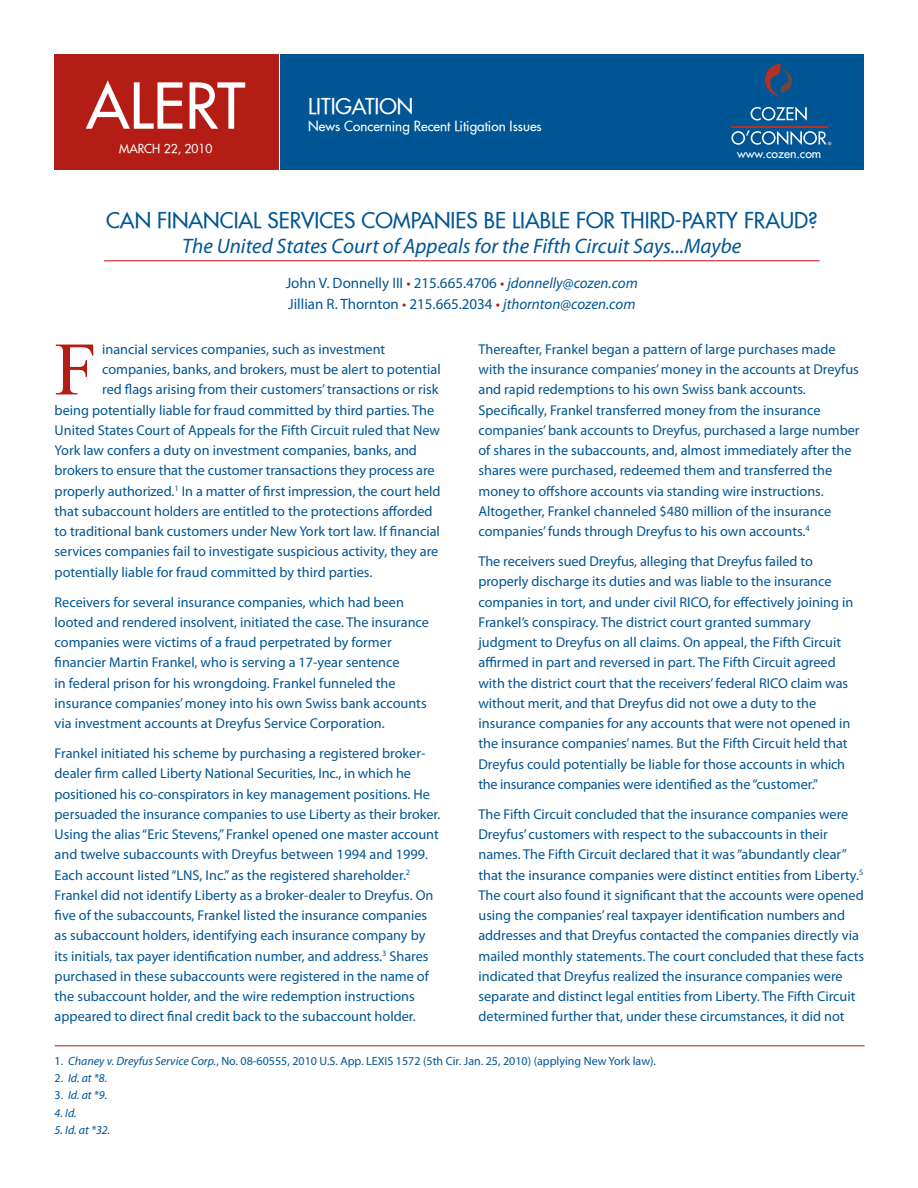
<style>
.page{position:relative;width:918px;height:1188px;background:#fff}
.page>*{position:absolute;margin:0;border:0;box-sizing:border-box;transform-origin:0 0}
.t1{font:75.45px "Times New Roman";color:#b41d15}
.t2{font:61.5px "Futura";color:#fff}
.t3{font:italic 21px "Myriad Pro";color:#005594}
.t4{font:21px "Futura";color:#005594}
.t5{font:21px "Futura";color:#fff}
.t6{font:15px/21px "Myriad Pro";color:#005594}
.t7{font:14.25px/20.2px "Myriad Pro";color:#005594}
.t8{font:13.5px "Futura";color:#fff}
.t9{font:12.15px "Futura";color:#fff}
.t10{font:12px "Myriad Pro";color:#005594}
.t11{font:italic 12px "Myriad Pro";color:#005594}
.t12{font:12px "Futura";color:#fff}
.t13{font:7.65px "Myriad";color:#fff}
.s1{color:#b41d15}
.s2{font-style:italic}
.s3{font-style:normal}
</style>
<div class="page">
<div style="left:281px;top:55px;width:583px;height:115px;background:#005594"></div>
<div style="left:54px;top:55px;width:224px;height:115px;background:#b41d15"></div>
<svg style="left:751px;top:107px;width:56px;height:14px"></svg>
<svg style="left:731px;top:130px;width:96px;height:15px"></svg>
<hr style="left:731px;top:126px;width:96px;height:1px;background:#b23326">
<svg style="left:764px;top:64px;width:28px;height:34px"></svg>
<hr style="left:104px;top:260px;width:716px;height:1px;background:#d1232a">
<hr style="left:55px;top:1045px;width:810px;height:1px;background:#b41d15">
<h2 class="t2" style="left:86px;top:66px;width:73px">ALERT</h2>
<p class="t12" style="left:119px;top:141px;width:27px">MARCH</p>
<p class="t12" style="left:164px;top:141px;width:50px">22, 2010</p>
<h3 class="t5" style="left:308px;top:93px;width:70px">LITI GATION</h3>
<p class="t8" style="left:308px;top:117px;width:235px">News Concerning Recent Litigation Issues</p>
<p class="t13" style="left:828px;top:141px;width:5px">®</p>
<p class="t9" style="left:737px;top:146px;width:86px">www.cozen.com</p>
<h3 class="t4" style="left:106px;top:207px;width:713px">cAn financial services companies be liable for third-party fraud?</h3>
<h3 class="t3" style="left:182px;top:233px;width:561px">The United States Court of Appeals for the Fifth Circuit Says...Maybe</h3>
<p class="t6" style="left:286px;top:272px;width:354px">John V. Donnelly III <span class="s1">•</span> 215.665.4706 <span class="s1">•</span> <span class="s2">jdonnelly@cozen.com<br></span>Jillian R. Thornton <span class="s1">•</span> 215.665.2034 <span class="s1">•</span> <span class="s2">jthornton@cozen.com</span></p>
<h1 class="t1" style="left:55px;top:318px;width:43px">F</h1>
<p class="t7" style="left:102px;top:339px;width:285px">inancial services companies, such as investment</p>
<p class="t7" style="left:102px;top:359px;width:340px">companies, banks, and brokers, must be alert to potential</p>
<p class="t7" style="left:102px;top:379px;width:338px">red flags arising from their customers’ transactions or risk</p>
<p class="t7" style="left:55px;top:400px;width:381px">being potentially liable for fraud committed by third parties. The</p>
<p class="t7" style="left:55px;top:420px;width:387px">United States Court of Appeals for the Fifth Circuit ruled that New</p>
<p class="t7" style="left:55px;top:440px;width:364px">York law confers a duty on investment companies, banks, and</p>
<p class="t7" style="left:55px;top:460px;width:382px">brokers to ensure that the customer transactions they process are</p>
<p class="t7" style="left:55px;top:481px;width:387px">properly authorized.<sup>1</sup> In a matter of first impression, the court held</p>
<p class="t7" style="left:55px;top:501px;width:379px">that subaccount holders are entitled to the protections afforded</p>
<p class="t7" style="left:55px;top:521px;width:387px">to traditional bank customers under New York tort law. If financial</p>
<p class="t7" style="left:55px;top:541px;width:385px">services companies fail to investigate suspicious activity, they are</p>
<p class="t7" style="left:55px;top:562px;width:319px">potentially liable for fraud committed by third parties.</p>
<p class="t7" style="left:55px;top:592px;width:376px">Receivers for several insurance companies, which had been looted and rendered insolvent, initiated the case. The insurance companies were victims of a fraud perpetrated by former financier Martin Frankel, who is serving a 17-year sentence<br>in federal prison for his wrongdoing. Frankel funneled the insurance companies’ money into his own Swiss bank accounts via investment accounts at Dreyfus Service Corporation.</p>
<p class="t7" style="left:55px;top:743px;width:387px">Frankel initiated his scheme by purchasing a registered broker&shy;dealer firm called Liberty National Securities, Inc., in which he positioned his co-conspirators in key management positions. He persuaded the insurance companies to use Liberty as their broker.<br>Using the alias “Eric Stevens,” Frankel opened one master account and twelve subaccounts with Dreyfus between 1994 and 1999.<br>Each account listed “LNS, Inc.” as the registered shareholder.<sup>2<br></sup>Frankel did not identify Liberty as a broker-dealer to Dreyfus. On five of the subaccounts, Frankel listed the insurance companies as subaccount holders, identifying each insurance company by its initials, tax payer identification number, and address.<sup>3</sup> Shares purchased in these subaccounts were registered in the name of the subaccount holder, and the wire redemption instructions appeared to direct final credit back to the subaccount holder.</p>
<p class="t7" style="left:478px;top:339px;width:383px">Thereafter, Frankel began a pattern of large purchases made with the insurance companies’ money in the accounts at Dreyfus and rapid redemptions to his own Swiss bank accounts.<br>Specifically, Frankel transferred money from the insurance companies’ bank accounts to Dreyfus, purchased a large number of shares in the subaccounts, and, almost immediately after the shares were purchased, redeemed them and transferred the money to offshore accounts via standing wire instructions.<br>Altogether, Frankel channeled $480 million of the insurance companies’ funds through Dreyfus to his own accounts.<sup>4</sup></p>
<p class="t7" style="left:478px;top:551px;width:376px">The receivers sued Dreyfus, alleging that Dreyfus failed to properly discharge its duties and was liable to the insurance companies in tort, and under civil RICO, for effectively joining in Frankel’s conspiracy. The district court granted summary judgment to Dreyfus on all claims. On appeal, the Fifth Circuit affirmed in part and reversed in part. The Fifth Circuit agreed with the district court that the receivers’ federal RICO claim was without merit, and that Dreyfus did not owe a duty to the insurance companies for any accounts that were not opened in the insurance companies’ names. But the Fifth Circuit held that Dreyfus could potentially be liable for those accounts in which the insurance companies were identified as the “customer.”</p>
<p class="t7" style="left:478px;top:804px;width:387px">The Fifth Circuit concluded that the insurance companies were Dreyfus’ customers with respect to the subaccounts in their names. The Fifth Circuit declared that it was “abundantly clear” that the insurance companies were distinct entities from Liberty.<sup>5<br></sup>The court also found it significant that the accounts were opened using the companies’ real taxpayer identification numbers and addresses and that Dreyfus contacted the companies directly via mailed monthly statements. The court concluded that these facts indicated that Dreyfus realized the insurance companies were separate and distinct legal entities from Liberty. The Fifth Circuit determined further that, under these circumstances, it did not</p>
<p class="t10" style="left:55px;top:1053px;width:603px">1. <span class="s2">Chaney v. Dreyfus Service Corp.</span>, No. 08-60555, 2010 U.S. App. LEXIS 1572 (5th Cir. Jan. 25, 2010) (applying New York law).</p>
<p class="t11" style="left:55px;top:1071px;width:54px"><span class="s3">2.</span> Id. at *8.</p>
<p class="t11" style="left:55px;top:1088px;width:54px"><span class="s3">3.</span> Id. at *9.</p>
<p class="t11" style="left:55px;top:1105px;width:24px">4. Id.</p>
<p class="t11" style="left:55px;top:1122px;width:57px">5. Id. at *32.</p>
</div>
